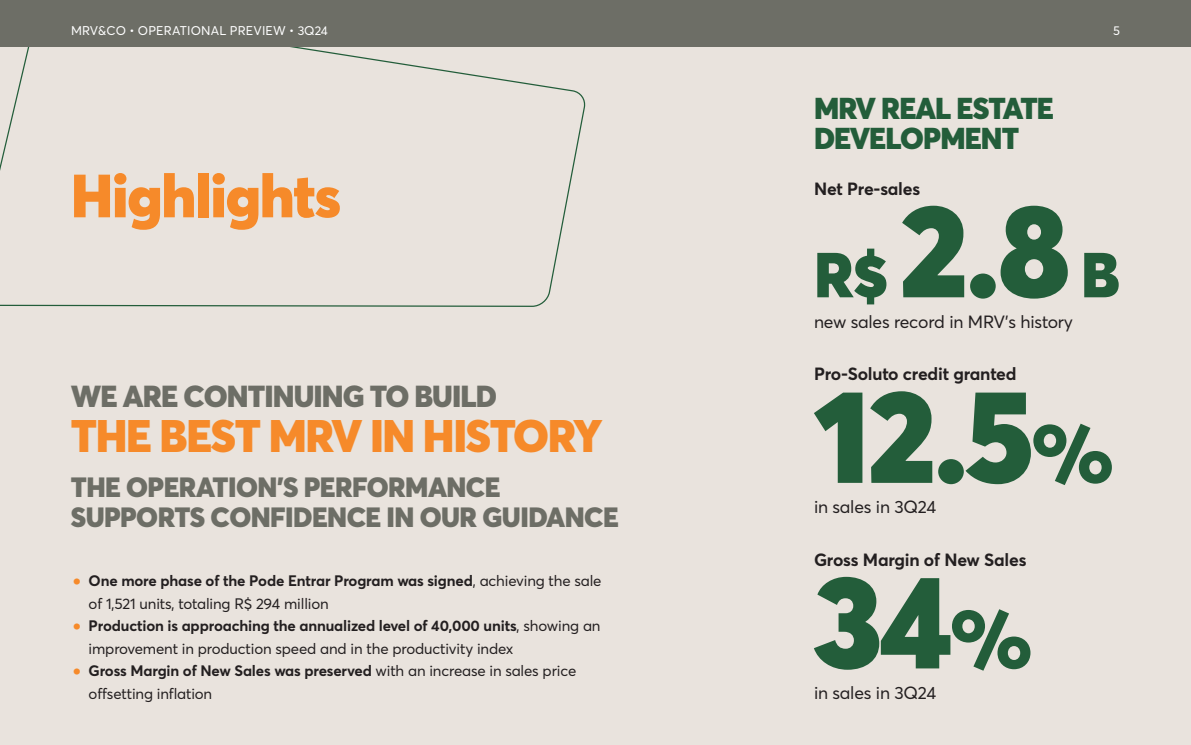
<style>
.page{position:relative;width:1191px;height:745px;background:#fff}
.page>*{position:absolute;margin:0;border:0;box-sizing:border-box;transform-origin:0 0}
.t1{font:900 131.25px "Averta Std";color:#235d3a}
.t2{font:900 62.5px "Averta Std";color:#235d3a}
.t3{font:900 60px "Averta Std";letter-spacing:-.02em;color:#f68a2a}
.t4{font:900 45px "Averta Std";letter-spacing:-.03em;color:#f68a2a}
.t5{font:900 30px "Averta Std";letter-spacing:-.03em;color:#6d6e66}
.t6{font:900 29.88px/29.9px "Averta Std";letter-spacing:-.03em;color:#235d3a}
.t7{font:900 27.5px/30px "Averta Std";letter-spacing:-.02em;color:#6d6e66}
.t8{font:700 17.5px "Averta Std";letter-spacing:-.01em;color:#231f20}
.t9{font:17.5px "Averta Std";letter-spacing:-.01em;color:#231f20}
.t10{font:15px/22.5px "Averta Std";letter-spacing:-.01em;color:#231f20}
.t11{font:12.5px "Averta Std";letter-spacing:.015em;color:#fff}
.s1{font-size:30px;color:#f68a2a}
.s2{font-weight:700}
.s3{font-size:131.25px}
.s4{font-size:81.25px}
</style>
<div class="page">
<div style="left:0;top:0;width:1191px;height:744px;background:#e9e3dd"></div>
<svg style="left:0;top:46px;width:587px;height:261px"></svg>
<div style="left:0;top:0;width:1191px;height:46px;background:#6d6e66"></div>
<p class="t11" style="left:71px;top:22px;width:258px">MRV&amp;CO • OPERATIONAL PREVIEW • 3Q24</p>
<p class="t11" style="left:1113px;top:22px;width:8px">5</p>
<h3 class="t3" style="left:71px;top:153px;width:272px">Highlights</h3>
<h3 class="t5" style="left:71px;top:375px;width:428px">WE ARE CONTINUING TO BUILD</h3>
<h3 class="t4" style="left:71px;top:404px;width:533px">THE BEST MRV IN HISTORY</h3>
<h3 class="t7" style="left:71px;top:470px;width:549px">THE OPERATION’S PERFORMANCE<br>SUPPORTS CONFIDENCE IN OUR GUIDANCE</h3>
<p class="t10" style="left:89px;top:568px;width:514px;text-indent:-18px"><span class="s1">•</span> <span class="s2">One more phase of the Pode Entrar Program was signed</span>, achieving the sale of 1,521 units, totaling R$ 294 million</p>
<p class="t10" style="left:89px;top:613px;width:513px;text-indent:-18px"><span class="s1">•</span> <span class="s2">Production is approaching the annualized level of 40,000 units</span>, showing an improvement in production speed and in the productivity index</p>
<p class="t10" style="left:89px;top:658px;width:489px;text-indent:-18px"><span class="s1">•</span> <span class="s2">Gross Margin of New Sales was preserved</span> with an increase in sales price offsetting inflation</p>
<h3 class="t6" style="left:814px;top:92px;width:242px">MRV REAL ESTATE<br>DEVELOPMENT</h3>
<p class="t8" style="left:814px;top:176px;width:108px">Net Pre-sales</p>
<h2 class="t2" style="left:814px;top:230px;width:307px">R$ <span class="s3">2.8</span> B</h2>
<p class="t9" style="left:814px;top:309px;width:261px">new sales record in MRV’s history</p>
<p class="t8" style="left:814px;top:361px;width:204px">Pro-Soluto credit granted</p>
<h1 class="t1" style="left:814px;top:342px;width:301px">12.5<span class="s4">%</span></h1>
<p class="t9" style="left:814px;top:494px;width:124px">in sales in 3Q24</p>
<p class="t8" style="left:814px;top:547px;width:214px">Gross Margin of New Sales</p>
<h1 class="t1" style="left:814px;top:528px;width:219px">34<span class="s4">%</span></h1>
<p class="t9" style="left:814px;top:680px;width:124px">in sales in 3Q24</p>
</div>
